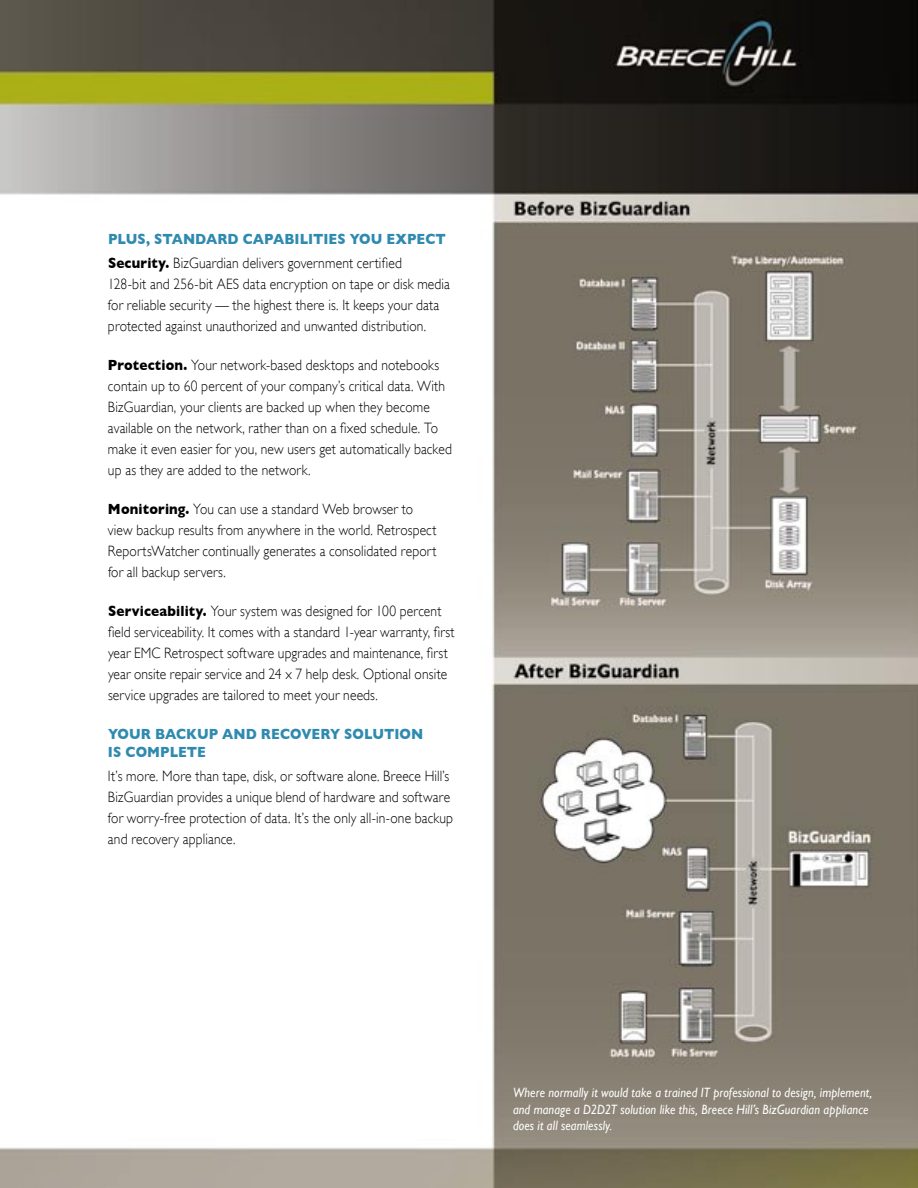
<style>
.page{position:relative;width:918px;height:1188px;background:#fff}
.page>*{position:absolute;margin:0;border:0;box-sizing:border-box;transform-origin:0 0}
.t1{font:300 15px/21px "Gill Sans";letter-spacing:.01em;color:#000;scale:.9 1}
.t2{font:700 15px/18px "Gill Sans";letter-spacing:.005em;color:#2f8aaf;scale:.9 1}
.t3{font:italic 13.5px/16.5px "Gill Sans";letter-spacing:.015em;color:#fff;scale:.9 1}
.s1{font-weight:700;color:#2f8aaf}
.s2{font-weight:700}
</style>
<div class="page">
<img style="left:0;top:0;width:918px;height:1188px">
<p class="t1" style="left:108px;top:227px;width:377px;line-height:24px"><span class="s1">PLUS, STANDARD CAPABILITIES YOU EXPECT<br></span><span class="s2">Security.</span> BizGuardian delivers government certified</p>
<p class="t1" style="left:108px;top:274px;width:381px">128-bit and 256-bit AES data encryption on tape or disk media for reliable security — the highest there is. It keeps your data protected against unauthorized and unwanted distribution.</p>
<p class="t1" style="left:108px;top:355px;width:384px"><span class="s2">Protection.</span> Your network-based desktops and notebooks contain up to 60 percent of your company’s critical data. With BizGuardian, your clients are backed up when they become available on the network, rather than on a fixed schedule. To make it even easier for you, new users get automatically backed up as they are added to the network.</p>
<p class="t1" style="left:108px;top:499px;width:367px"><span class="s2">Monitoring.</span> You can use a standard Web browser to view backup results from anywhere in the world. Retrospect ReportsWatcher continually generates a consolidated report for all backup servers.</p>
<p class="t1" style="left:108px;top:601px;width:387px"><span class="s2">Serviceability.</span> Your system was designed for 100 percent field serviceability. It comes with a standard 1-year warranty, first year EMC Retrospect software upgrades and maintenance, first year onsite repair service and 24 x 7 help desk. Optional onsite service upgrades are tailored to meet your needs.</p>
<p class="t2" style="left:108px;top:725px;width:352px">YOUR BACKUP AND RECOVERY SOLUTION<br>IS COMPLETE</p>
<p class="t1" style="left:108px;top:766px;width:385px">It’s more. More than tape, disk, or software alone. Breece Hill’s BizGuardian provides a unique blend of hardware and software for worry-free protection of data. It’s the only all-in-one backup and recovery appliance.</p>
<p class="t3" style="left:513px;top:1084px;width:401px">Where normally it would take a trained IT professional to design, implement, and manage a D2D2T solution like this, Breece Hill’s BizGuardian appliance does it all seamlessly.</p>
</div>
